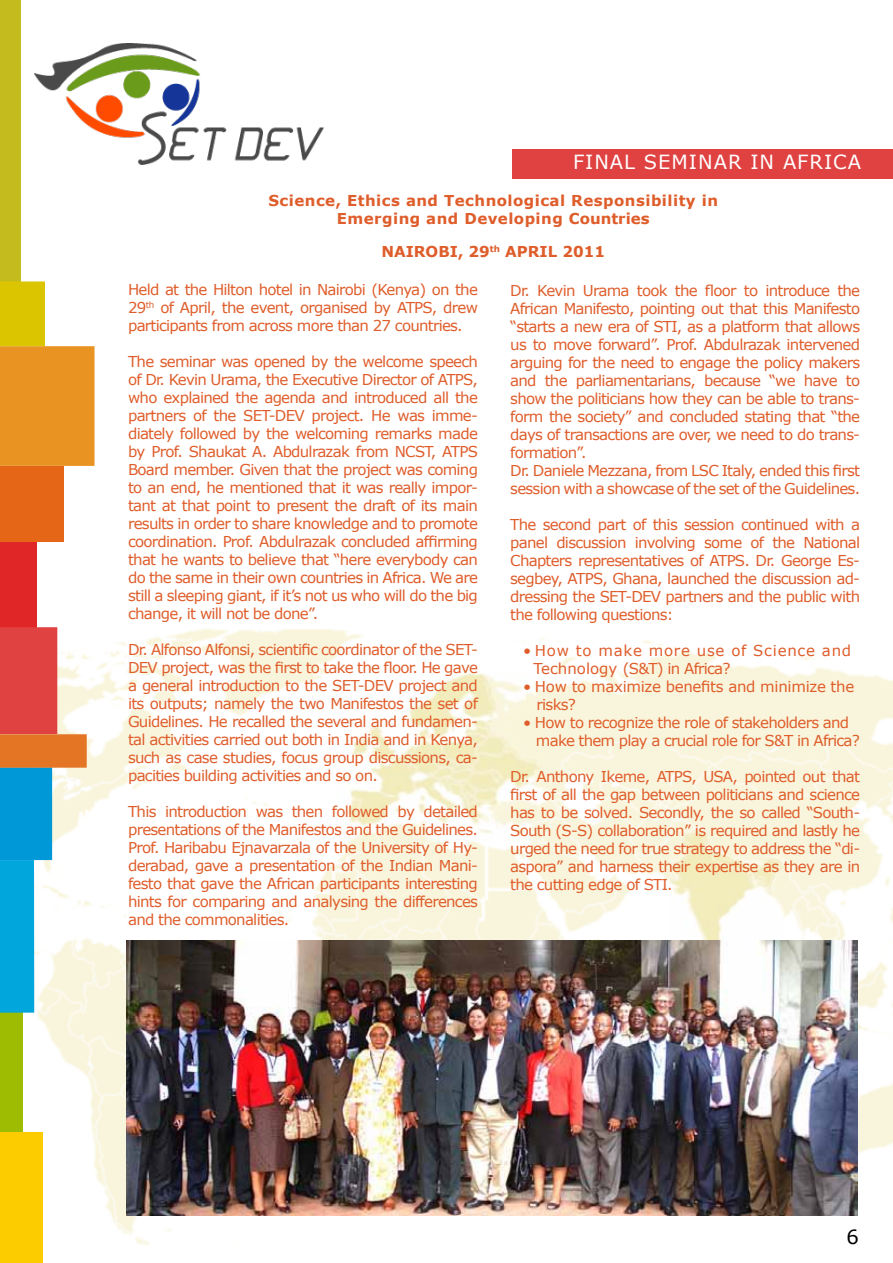
<style>
.page{position:relative;width:893px;height:1263px;background:#fff}
.page>*{position:absolute;margin:0;border:0;box-sizing:border-box;transform-origin:0 0}
.t1{font:19.5px "Verdana";letter-spacing:.09em;color:#fff}
.t2{font:19.5px "Verdana";color:#000}
.t3{font:15px/18px "Verdana";letter-spacing:-.05em;color:#df5d2b;text-align:justify}
.t4{font:700 15px/18px "Verdana";letter-spacing:.03em;color:#df5d2b;text-align:center}
.t5{font:15px/18px "Verdana";letter-spacing:.05em;color:#df5d2b}
.t6{font:15px/18px "Verdana";letter-spacing:-.02em;color:#df5d2b}
.t7{font:700 15px "Verdana";color:#df5d2b}
</style>
<div class="page">
<img style="left:22px;top:629px;width:388px;height:616px">
<img style="left:463px;top:639px;width:430px;height:70px">
<img style="left:509px;top:709px;width:384px;height:507px">
<img style="left:410px;top:841px;width:99px;height:375px">
<img style="left:336px;top:674px;width:205px;height:167px">
<img style="left:671px;top:830px;width:113px;height:110px">
<div style="left:1px;top:0;width:20px;height:285px;background:#c4bb1e"></div>
<svg style="left:0;top:281px;width:94px;height:185px"></svg>
<div style="left:0;top:541px;width:37px;height:86px;background:#e12627"></div>
<div style="left:0;top:466px;width:63px;height:75px;background:#e46616"></div>
<div style="left:0;top:1132px;width:43px;height:131px;background:#fdcc00"></div>
<div style="left:0;top:1013px;width:22px;height:119px;background:#9ebd02"></div>
<div style="left:0;top:860px;width:34px;height:153px;background:#00a6dc"></div>
<svg style="left:0;top:627px;width:87px;height:233px"></svg>
<img style="left:34px;top:44px;width:289px;height:120px">
<div style="left:512px;top:149px;width:381px;height:30px;background:#e04141"></div>
<img style="left:126px;top:940px;width:732px;height:275px">
<h1 class="t1" style="left:573px;top:149px;width:85px">Final semi</h1>
<h1 class="t1" style="left:698px;top:149px;width:163px">nar in africa</h1>
<p class="t4" style="left:268px;top:192px;width:451px">Science, Ethics and Technological Responsibility in<br>Emerging and Developing Countries</p>
<p class="t7" style="left:381px;top:241px;width:225px">NAIROBI, 29<sup>th</sup> APRIL 2011</p>
<p class="t3" style="left:510px;top:282px;width:351px;text-align:left">D r. Kevin U rama took the floor to introduce the African Manifesto, pointing out that this Manifesto “starts a new era of STI, as a platform that allows us to move forward”. Prof. Abdulrazak intervened arguing for the need to engage the policy makers and the parliamentarians, because “we have to show the politicians how they can be able to trans&shy;form the society” and concluded stating that “the days of transactions are over, we need to do trans&shy;formation”.<br>Dr. Daniele Mezzana, from LSC Italy, ended this first session with a showcase of the set of the Guidelines.</p>
<p class="t3" style="left:510px;top:516px;width:351px">The second part of this session continued with a panel discussion involving some of the National Chapters representatives of ATPS. D r. George Es&shy;segbey, ATPS, Ghana, launched the discussion ad&shy;dressing the SET-DEV partners and the public with the following questions:</p>
<p class="t5" style="left:534px;top:642px;width:319px;text-indent:-11px">• How to make more use of Science and<br>Technology (S&amp;T) in Africa?</p>
<p class="t6" style="left:537px;top:678px;width:319px;text-indent:-14px">• How to maximize benefits and minimize the risks?</p>
<p class="t3" style="left:536px;top:714px;width:326px;text-indent:-13px">• How to recognize the role of stakeholders and make them play a crucial role for S&amp;T in Africa?</p>
<p class="t3" style="left:510px;top:768px;width:351px">D r. Anthony Ikeme, ATPS, U SA, pointed out that first of all the gap between politicians and science has to be solved. Secondly, the so called “South-South (S-S) collaboration” is required and lastly he urged the need for true strategy to address the “di&shy;aspora” and harness their expertise as they are in the cutting edge of STI.</p>
<p class="t3" style="left:128px;top:280px;width:351px">Held at the Hilton hotel in Nairobi (Kenya) on the 29<sup>th</sup> of April, the event, organised by ATPS, drew participants from across more than 27 countries.</p>
<p class="t3" style="left:128px;top:352px;width:351px">The seminar was opened by the welcome speech of D r. Kevin U rama, the Executive D irector of ATPS, who explained the agenda and introduced all the partners of the SET-DEV project. He was imme&shy;diately followed by the welcoming remarks made by Prof. Shaukat A. Abdulrazak from NCST, ATPS Board member. Given that the project was coming to an end, he mentioned that it was really impor&shy;tant at that point to present the draft of its main results in order to share knowledge and to promote coordination. Prof. Abdulrazak concluded affirming that he wants to believe that “here everybody can do the same in their own countries in Africa. We are still a sleeping giant, if it’s not us who will do the big change, it will not be done”.</p>
<p class="t3" style="left:128px;top:640px;width:351px">D r. Alfonso Alfonsi, scientific coordinator of the SET-D EV project, was the first to take the floor. He gave a general introduction to the SET-DEV project and its outputs; namely the two Manifestos the set of Guidelines. He recalled the several and fundamen&shy;tal activities carried out both in India and in Kenya, such as case studies, focus group discussions, ca&shy;pacities building activities and so on.</p>
<p class="t3" style="left:128px;top:802px;width:351px">This introduction was then followed by detailed presentations of the Manifestos and the Guidelines.<br>Prof. Haribabu Ejnavarzala of the U niversity of Hy&shy;derabad, gave a presentation of the Indian Mani&shy;festo that gave the African participants interesting hints for comparing and analysing the differences and the commonalities.</p>
<h1 class="t2" style="left:847px;top:1223px;width:14px">6</h1>
</div>
